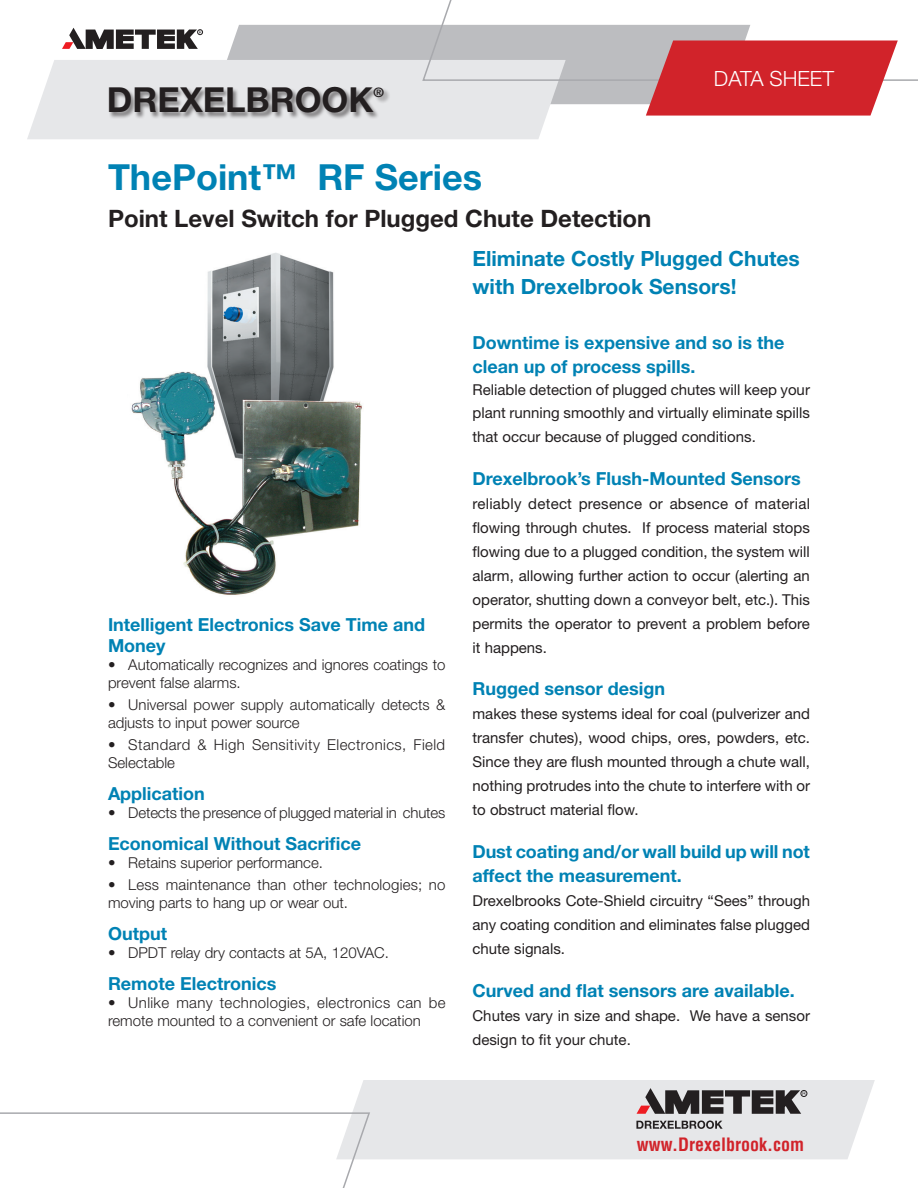
<style>
.page{position:relative;width:918px;height:1188px;background:#fff}
.page>*{position:absolute;margin:0;border:0;box-sizing:border-box;transform-origin:0 0}
.Major_Product_Name-B{font:700 36px "Helvetica Neue";color:#0082b4}
.t1{font:700 34.5px "Helvetica Neue";color:#231f20}
.Product_Description{font:700 24px "Helvetica Neue";color:#231f20}
.Blue_Subheads{font:700 21px/28.5px "Helvetica Neue";color:#0082b4}
.t2{font:300 21px "Helvetica Neue";color:#fff}
.Blue_Subheads-2{font:700 18px/24px "Helvetica Neue";color:#0082b4}
.t3{font:700 condensed 18px "Helvetica";color:#d1232a}
.Body_Text{font:15px/24px "Helvetica Neue";color:#231f20;text-align:justify}
.Bulleted_Text{font:300 15px/18px "Helvetica Neue";color:#231f20}
.Bulleted_Text-2{font:300 15px/18px "Helvetica Neue";letter-spacing:.03em;color:#231f20}
.t4{font:700 13.05px "Helvetica Neue";color:#231f20}
</style>
<div class="page">
<img style="left:131px;top:253px;width:231px;height:342px">
<svg style="left:27px;top:0;width:891px;height:139px"></svg>
<div style="left:109px;top:87px;width:281px;height:33px;background:#231f20;opacity:.5"></div>
<svg style="left:0;top:1080px;width:875px;height:108px"></svg>
<h2 class="t1" style="left:107px;top:79px;width:268px">DREXELBROOK</h2>
<p class="t4" style="left:373px;top:85px;width:12px">®</p>
<p class="Major_Product_Name-B" style="left:108px;top:155px;width:376px">ThePoint™ RF Series</p>
<p class="Product_Description" style="left:108px;top:203px;width:545px">Point Level Switch for Plugged Chute Detection</p>
<h3 class="t2" style="left:714px;top:65px;width:122px">DATA SHEET</h3>
<p class="Blue_Subheads-2" style="left:108px;top:613px;width:319px;line-height:21px">Intelligent Electronics Save Time and<br>Money</p>
<p class="Bulleted_Text" style="left:108px;top:655px;width:339px">• Automatically recognizes and ignores coatings to prevent false alarms.</p>
<p class="Bulleted_Text" style="left:108px;top:695px;width:339px">• Universal power supply automatically detects &amp; adjusts to input power source</p>
<p class="Bulleted_Text-2" style="left:108px;top:736px;width:339px">• Standard &amp; High Sensitivity Electronics, Field<br>Selectable</p>
<p class="Blue_Subheads-2" style="left:108px;top:781px;width:98px">Application</p>
<p class="Bulleted_Text" style="left:108px;top:803px;width:339px">• Detects the presence of plugged material in chutes</p>
<p class="Blue_Subheads-2" style="left:108px;top:831px;width:255px">Economical Without Sacrifice</p>
<p class="Bulleted_Text" style="left:108px;top:853px;width:217px">• Retains superior performance.</p>
<p class="Bulleted_Text" style="left:108px;top:875px;width:339px">• Less maintenance than other technologies; no moving parts to hang up or wear out.</p>
<p class="Blue_Subheads-2" style="left:108px;top:921px;width:61px">Output</p>
<p class="Bulleted_Text" style="left:108px;top:943px;width:282px">• DPDT relay dry contacts at 5A, 120VAC.</p>
<p class="Blue_Subheads-2" style="left:108px;top:971px;width:170px">Remote Electronics</p>
<p class="Bulleted_Text" style="left:108px;top:993px;width:339px">• Unlike many technologies, electronics can be remote mounted to a convenient or safe location</p>
<p class="Blue_Subheads" style="left:472px;top:243px;width:329px">Eliminate Costly Plugged Chutes with Drexelbrook Sensors!</p>
<p class="Blue_Subheads-2" style="left:472px;top:330px;width:313px">Downtime is expensive and so is the clean up of process spills.</p>
<p class="Body_Text" style="left:472px;top:378px;width:339px;line-height:22.5px">Reliable detection of plugged chutes will keep your plant running smoothly and virtually eliminate spills</p>
<p class="Body_Text" style="left:472px;top:424px;width:285px">that occur because of plugged conditions.</p>
<p class="Blue_Subheads-2" style="left:472px;top:466px;width:330px">Drexelbrook’s Flush-Mounted Sensors</p>
<p class="Body_Text" style="left:472px;top:491px;width:339px">reliably detect presence or absence of material flowing through chutes. If process material stops flowing due to a plugged condition, the system will alarm, allowing further action to occur (alerting an operator, shutting down a conveyor belt, etc.). This permits the operator to prevent a problem before it happens.</p>
<p class="Blue_Subheads-2" style="left:472px;top:677px;width:194px">Rugged sensor design</p>
<p class="Body_Text" style="left:472px;top:702px;width:339px">makes these systems ideal for coal (pulverizer and transfer chutes), wood chips, ores, powders, etc.<br>Since they are flush mounted through a chute wall, nothing protrudes into the chute to interfere with or to obstruct material flow.</p>
<p class="Blue_Subheads-2" style="left:472px;top:839px;width:339px">Dust coating and/or wall build up will not affect the measurement.</p>
<p class="Body_Text" style="left:472px;top:889px;width:339px">Drexelbrooks Cote-Shield circuitry “Sees” through any coating condition and eliminates false plugged chute signals.</p>
<p class="Blue_Subheads-2" style="left:472px;top:978px;width:324px">Curved and flat sensors are available.</p>
<p class="Body_Text" style="left:472px;top:1004px;width:339px">Chutes vary in size and shape. We have a sensor design to fit your chute.</p>
<p class="t3" style="left:637px;top:1134px;width:169px">www.Drexelbrook.com</p>
</div>
